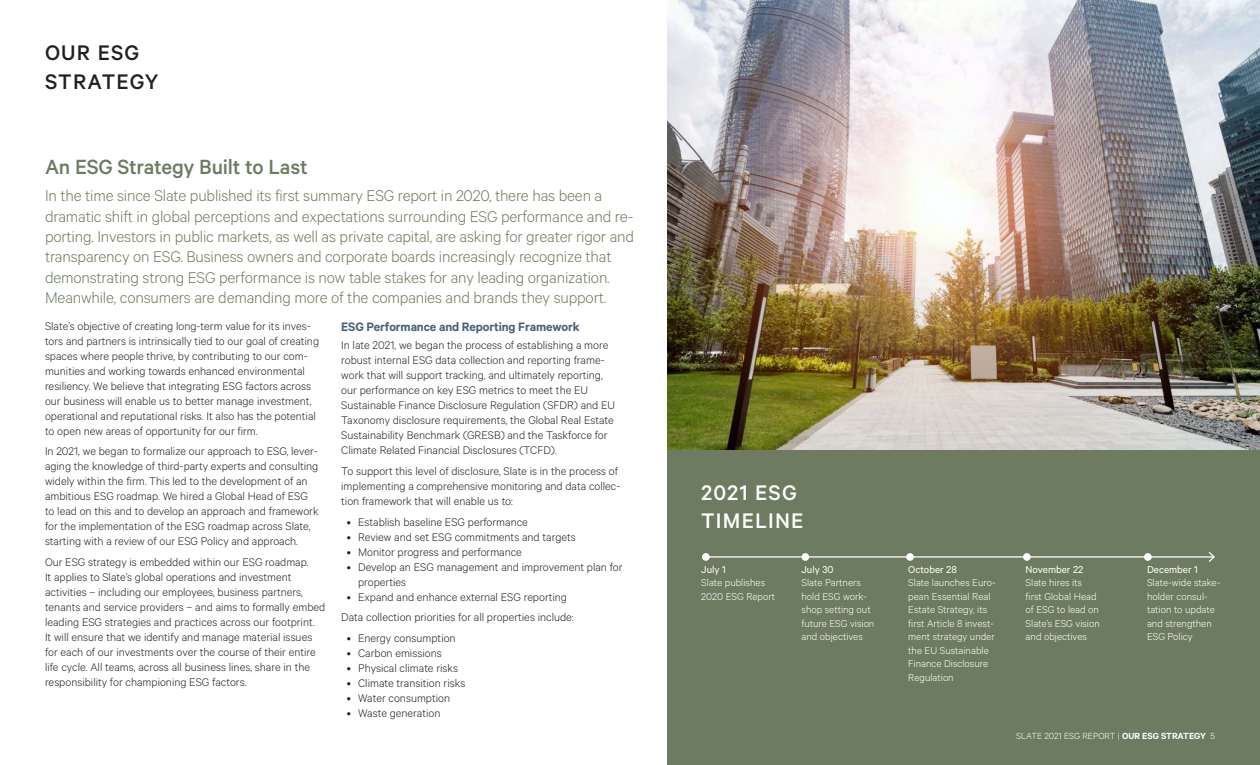
<style>
.page{position:relative;width:1260px;height:765px;background:#fff}
.page>*{position:absolute;margin:0;border:0;box-sizing:border-box;transform-origin:0 0}
.t1{font:500 23.75px/28.5px "Calibre";letter-spacing:.05em;color:#fff}
.t2{font:500 23.75px/28.5px "Calibre";letter-spacing:.05em;color:#221f1f}
.t3{font:500 23.12px "Calibre";letter-spacing:-.01em;color:#6d7c60}
.t4{font:300 17.5px/20.4px "Calibre";letter-spacing:-.01em;color:#6d7c60}
.t5{font:600 13.75px "Calibre";letter-spacing:-.01em;color:#456179}
.t6{font:300 12.5px/15px "Calibre";color:#221f1f}
.t7{font:300 11.25px/13.5px "Calibre";color:#fff}
.t8{font:11.25px "Calibre";color:#fff}
.t9{font:300 10px "Calibre";color:#fff}
.s1{font-weight:600}
</style>
<div class="page">
<img style="left:668px;top:0;width:592px;height:451px">
<div style="left:668px;top:451px;width:592px;height:314px;background:#6d7c60"></div>
<hr style="left:703px;top:556px;width:511px;height:2px;background:#fff">
<svg style="left:1207px;top:552px;width:8px;height:10px"></svg>
<div style="left:702px;top:553px;width:8px;height:8px;background:#fff;border-radius:50%"></div>
<div style="left:802px;top:553px;width:7px;height:8px;background:#fff;border-radius:50%"></div>
<div style="left:906px;top:553px;width:8px;height:8px;background:#fff;border-radius:50%"></div>
<div style="left:1023px;top:553px;width:8px;height:8px;background:#fff;border-radius:50%"></div>
<div style="left:1144px;top:553px;width:8px;height:8px;background:#fff;border-radius:50%"></div>
<h1 class="t2" style="left:45px;top:40px;width:115px">OUR ESG<br>STRATEGY</h1>
<h2 class="t3" style="left:45px;top:159px;width:264px">An ESG Strategy Built to Last</h2>
<p class="t4" style="left:45px;top:187px;width:591px">In the time since Slate published its first summary ESG report in 2020, there has been a dramatic shift in global perceptions and expectations surrounding ESG performance and re&shy;porting. Investors in public markets, as well as private capital, are asking for greater rigor and transparency on ESG. Business owners and corporate boards increasingly recognize that demonstrating strong ESG performance is now table stakes for any leading organization.<br>Meanwhile, consumers are demanding more of the companies and brands they support.</p>
<p class="t6" style="left:45px;top:319px;width:276px">Slate’s objective of creating long-term value for its inves&shy;tors and partners is intrinsically tied to our goal of creating spaces where people thrive, by contributing to our com&shy;munities and working towards enhanced environmental resiliency. We believe that integrating ESG factors across our business will enable us to better manage investment, operational and reputational risks. It also has the potential to open new areas of opportunity for our firm.</p>
<p class="t6" style="left:45px;top:445px;width:275px">In 2021, we began to formalize our approach to ESG, lever&shy;aging the knowledge of third-party experts and consulting widely within the firm. This led to the development of an ambitious ESG roadmap. We hired a Global Head of ESG to lead on this and to develop an approach and framework for the implementation of the ESG roadmap across Slate, starting with a review of our ESG Policy and approach.</p>
<p class="t6" style="left:45px;top:555px;width:282px">Our ESG strategy is embedded within our ESG roadmap.<br>It applies to Slate’s global operations and investment activities – including our employees, business partners, tenants and service providers – and aims to formally embed leading ESG strategies and practices across our footprint.<br>It will ensure that we identify and manage material issues for each of our investments over the course of their entire life cycle. All teams, across all business lines, share in the responsibility for championing ESG factors.</p>
<p class="t5" style="left:341px;top:322px;width:240px">ESG Performance and Reporting Framework</p>
<p class="t6" style="left:341px;top:339px;width:275px">In late 2021, we began the process of establishing a more robust internal ESG data collection and reporting frame&shy;work that will support tracking, and ultimately reporting, our performance on key ESG metrics to meet the EU Sustainable Finance Disclosure Regulation (SFDR) and EU Taxonomy disclosure requirements, the Global Real Estate Sustainability Benchmark (GRESB) and the Taskforce for Climate Related Financial Disclosures (TCFD).</p>
<p class="t6" style="left:341px;top:464px;width:281px">To support this level of disclosure, Slate is in the process of implementing a comprehensive monitoring and data collec&shy;tion framework that will enable us to:</p>
<p class="t6" style="left:347px;top:515px;width:182px">• Establish baseline ESG performance</p>
<p class="t6" style="left:347px;top:530px;width:230px">• Review and set ESG commitments and targets</p>
<p class="t6" style="left:347px;top:545px;width:177px">• Monitor progress and performance</p>
<p class="t6" style="left:358px;top:560px;width:266px;text-indent:-11px">• Develop an ESG management and improvement plan for properties</p>
<p class="t6" style="left:341px;top:587px;width:234px;line-height:20.6px;text-align:center">• Expand and enhance external ESG reporting<br>Data collection priorities for all properties include:</p>
<p class="t6" style="left:347px;top:631px;width:110px">• Energy consumption</p>
<p class="t6" style="left:347px;top:646px;width:96px">• Carbon emissions</p>
<p class="t6" style="left:347px;top:661px;width:113px">• Physical climate risks</p>
<p class="t6" style="left:347px;top:676px;width:120px">• Climate transition risks</p>
<p class="t6" style="left:347px;top:691px;width:105px">• Water consumption</p>
<p class="t6" style="left:347px;top:706px;width:95px">• Waste generation</p>
<h1 class="t1" style="left:701px;top:480px;width:104px">2021 ESG<br>TIMELINE</h1>
<p class="t8" style="left:701px;top:565px;width:26px">July 1</p>
<p class="t7" style="left:701px;top:577px;width:75px">Slate publishes<br>2020 ESG Report</p>
<p class="t8" style="left:802px;top:565px;width:34px">July 30</p>
<p class="t7" style="left:802px;top:577px;width:74px">Slate Partners hold ESG work&shy;shop setting out future ESG vision and objectives</p>
<p class="t8" style="left:908px;top:565px;width:50px">October 28</p>
<p class="t7" style="left:908px;top:577px;width:89px">Slate launches Euro&shy;pean Essential Real<br>Estate Strategy, its first Article 8 invest&shy;ment strategy under the EU Sustainable<br>Finance Disclosure<br>Regulation</p>
<p class="t8" style="left:1026px;top:565px;width:59px">November 22</p>
<p class="t7" style="left:1026px;top:577px;width:76px">Slate hires its first Global Head of ESG to lead on<br>Slate’s ESG vision and objectives</p>
<p class="t8" style="left:1147px;top:565px;width:52px">December 1</p>
<p class="t7" style="left:1147px;top:577px;width:75px">Slate-wide stake&shy;holder consul&shy;tation to update and strengthen<br>ESG Policy</p>
<p class="t9" style="left:1016px;top:732px;width:200px">SLATE 2021 ESG REPORT | <span class="s1">OUR ESG STRATEGY</span> 5</p>
</div>
